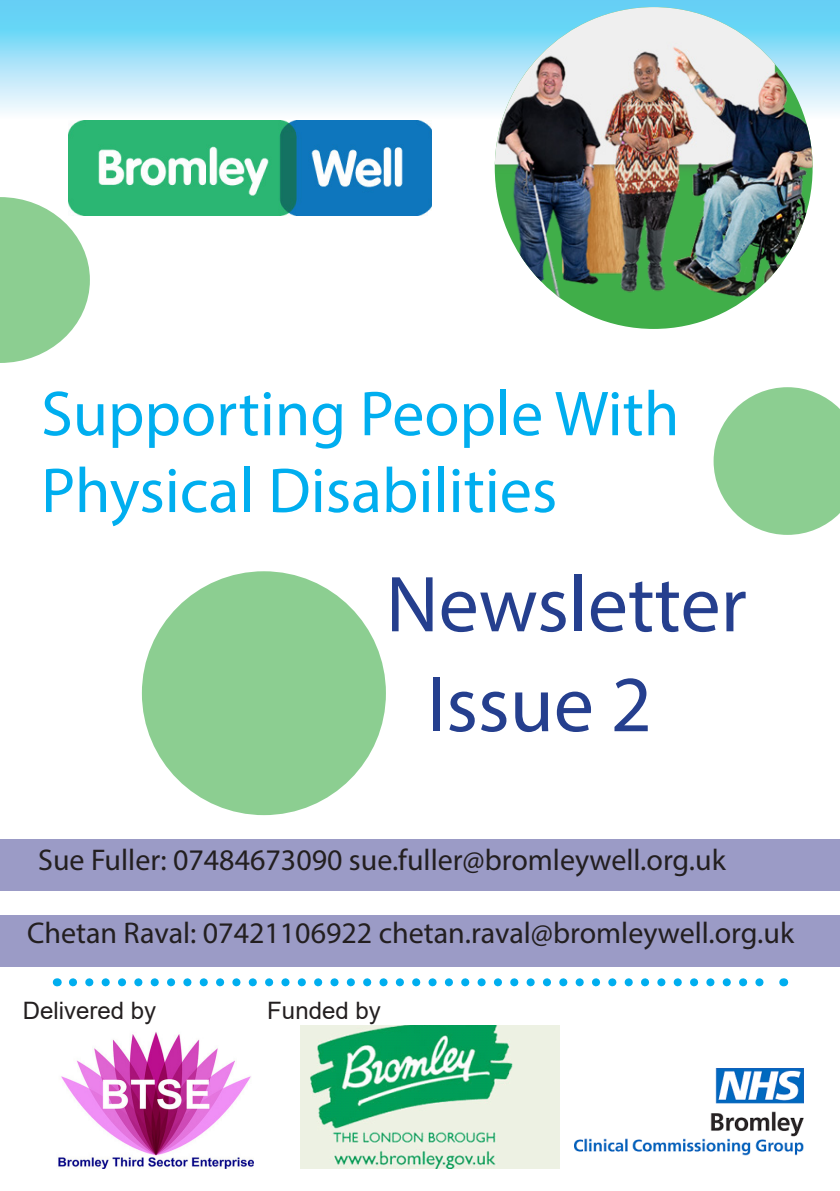
<style>
.page{position:relative;width:840px;height:1191px;background:#fff}
.page>*{position:absolute;margin:0;border:0;box-sizing:border-box;transform-origin:0 0}
.t1{font:80px "Myriad Pro";color:#253f8e}
.t2{font:64px/76.8px "Myriad Pro";color:#00aeef}
.Paragraph_Style_1{font:30px "Myriad Pro";color:#231f20}
.t3{font:24px "Arial";color:#231f20}
</style>
<div class="page">
<svg style="left:0;top:0;width:839px;height:113px;background:#9de1f8"></svg>
<div style="left:142px;top:571px;width:244px;height:244px;background:#8cce91;border-radius:50%"></div>
<img style="left:68px;top:120px;width:363px;height:95px">
<img style="left:58px;top:1032px;width:195px;height:136px">
<img style="left:300px;top:1025px;width:259px;height:143px">
<img style="left:574px;top:1068px;width:230px;height:88px">
<svg style="left:73px;top:978px;width:691px;height:8px"></svg>
<div style="left:0;top:839px;width:839px;height:51px;background:#9b9bc6"></div>
<svg style="left:0;top:197px;width:90px;height:166px"></svg>
<svg style="left:713px;top:387px;width:126px;height:148px"></svg>
<img style="left:494px;top:7px;width:318px;height:306px">
<div style="left:0;top:915px;width:839px;height:51px;background:#9b9bc6"></div>
<p class="t2" style="left:41px;top:374px;width:639px">Supporting People With<br>Physical Disabilities</p>
<p class="t1" style="left:386px;top:555px;width:362px">Newsletter</p>
<p class="t1" style="left:427px;top:655px;width:226px">Issue 2</p>
<p class="Paragraph_Style_1" style="left:38px;top:841px;width:688px">Sue Fuller: 07484673090 sue.fuller@bromleywell.org.uk</p>
<p class="Paragraph_Style_1" style="left:27px;top:914px;width:768px">Chetan Raval: 07421106922 chetan.raval@bromleywell.org.uk</p>
<p class="t3" style="left:23px;top:994px;width:135px">Delivered by</p>
<p class="t3" style="left:267px;top:994px;width:115px">Funded by</p>
</div>
